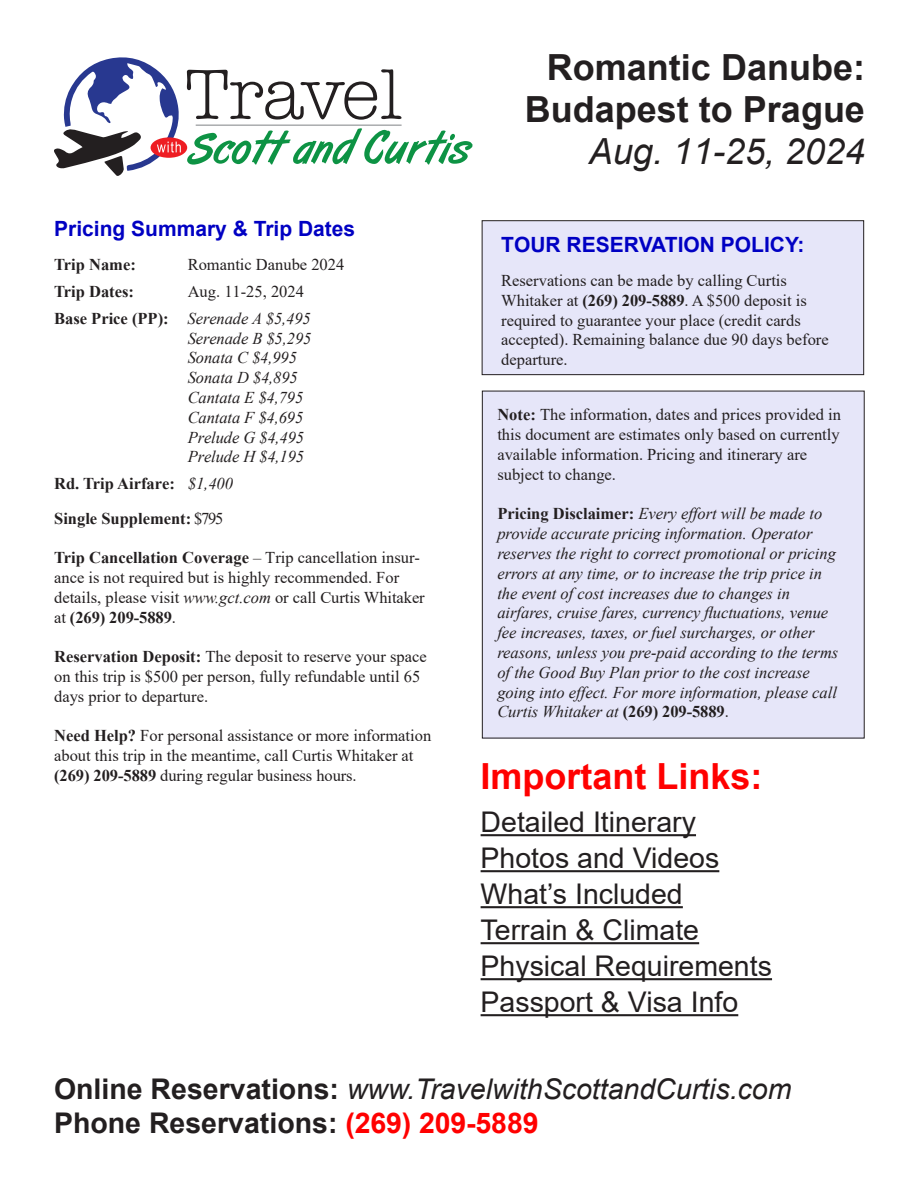
<style>
.page{position:relative;width:918px;height:1188px;background:#fff}
.page>*{position:absolute;margin:0;border:0;box-sizing:border-box;transform-origin:0 0}
.t1{font:700 36px/42px "Arial";color:#231f20;text-align:right}
.t2{font:700 36px "Arial";color:#f00}
.t3{font:28.5px "Arial";color:#231f20}
.t4{font:700 28.5px/34px "Arial";color:#231f20}
.t5{font:700 21px "Arial";color:#0000c3}
.t6{font:16.5px/19.8px "Times New Roman";color:#231f20}
.t7{font:italic 16.5px/19.8px "Times New Roman";color:#231f20}
.t8{font:700 16.5px/34.2px "Times New Roman";color:#231f20}
.s1{font-weight:700;font-style:normal}
.s2{font-weight:400;font-style:italic}
.s3{font-weight:400}
.s4{font-weight:700}
.s5{font-style:italic}
.s6{font-style:normal}
.s7{color:#f00}
</style>
<div class="page">
<div style="left:151px;top:137px;width:36px;height:21px;background:#ee1d23;border-radius:50%"></div>
<svg style="left:54px;top:57px;width:127px;height:119px"></svg>
<svg style="left:187px;top:69px;width:215px;height:51px"></svg>
<svg style="left:187px;top:128px;width:286px;height:37px"></svg>
<hr style="left:196px;top:125px;width:206px;height:1px;background:#808285">
<div style="left:482px;top:391px;width:382px;height:347px;background:#e6e6f9"></div>
<div style="left:482px;top:221px;width:382px;height:154px;background:#e6e6f9"></div>
<div style="left:482px;top:220px;width:382px;height:155px;border:1px solid #231f20"></div>
<hr style="left:481px;top:834px;width:215px;height:2px;background:#231f20">
<hr style="left:481px;top:870px;width:238px;height:2px;background:#231f20">
<hr style="left:481px;top:906px;width:202px;height:2px;background:#231f20">
<hr style="left:481px;top:942px;width:218px;height:2px;background:#231f20">
<hr style="left:481px;top:978px;width:291px;height:2px;background:#231f20">
<hr style="left:481px;top:1014px;width:257px;height:2px;background:#231f20">
<p class="t5" style="left:54px;top:213px;width:303px">Pricing Summary &amp; Trip Dates</p>
<p class="t8" style="left:54px;top:247px;width:83px">Trip Name:</p>
<p class="t8" style="left:54px;top:274px;width:81px">Trip Dates:</p>
<p class="t6" style="left:188px;top:250px;width:158px;line-height:27px">Romantic Danube 2024<br>Aug. 11-25, 2024</p>
<p class="t7" style="left:54px;top:308px;width:258px"><span class="s1">Base Price (PP):</span> Serenade A $5,495</p>
<p class="t7" style="left:188px;top:328px;width:125px">Serenade B $5,295<br>Sonata C $4,995<br>Sonata D $4,895<br>Cantata E $4,795<br>Cantata F $4,695<br>Prelude G $4,495<br>Prelude H $4,195</p>
<p class="t8" style="left:54px;top:466px;width:180px">Rd. Trip Airfare: <span class="s2">$1,400<br></span>Single Supplement: <span class="s3">$795</span></p>
<p class="t6" style="left:54px;top:547px;width:372px"><span class="s4">Trip Cancellation Coverage</span> – Trip cancellation insur&shy;ance is not required but is highly recommended. For details, please visit <span class="s5">www.gct.com</span> or call Curtis Whitaker at <span class="s4">(269) 209-5889</span>.</p>
<p class="t6" style="left:54px;top:646px;width:374px"><span class="s4">Reservation Deposit:</span> The deposit to reserve your space on this trip is $500 per person, fully refundable until 65 days prior to departure.</p>
<p class="t6" style="left:54px;top:725px;width:379px"><span class="s4">Need Help?</span> For personal assistance or more information about this trip in the meantime, call Curtis Whitaker at <span class="s4">(269) 209-5889</span> during regular business hours.</p>
<p class="t1" style="left:525px;top:47px;width:342px">Romantic Danube:<br>Budapest to Prague<br><span class="s2">Aug. 11-25, 2024</span></p>
<p class="t5" style="left:501px;top:230px;width:305px">TOUR RESERVATION POLICY:</p>
<p class="t6" style="left:501px;top:270px;width:329px">Reservations can be made by calling Curtis Whitaker at <span class="s4">(269) 209-5889</span>. A $500 deposit is required to guarantee your place (credit cards accepted). Remaining balance due 90 days before departure.</p>
<p class="t6" style="left:497px;top:405px;width:345px"><span class="s4">Note:</span> The information, dates and prices provided in this document are estimates only based on currently available information. Pricing and itinerary are subject to change.</p>
<p class="t7" style="left:497px;top:504px;width:342px"><span class="s1">Pricing Disclaimer:</span> Every effort will be made to provide accurate pricing information. Operator reserves the right to correct promotional or pricing errors at any time, or to increase the trip price in the event of cost increases due to changes in airfares, cruise fares, currency fluctuations, venue fee increases, taxes, or fuel surcharges, or other reasons, unless you pre-paid according to the terms of the Good Buy Plan prior to the cost increase going into effect. For more information, please call Curtis Whitaker at <span class="s1">(269) 209-5889</span><span class="s6">.</span></p>
<p class="t2" style="left:481px;top:751px;width:284px">Important Links:</p>
<p class="t3" style="left:481px;top:803px;width:217px">Detailed Itinerary</p>
<p class="t3" style="left:481px;top:839px;width:240px">Photos and Videos</p>
<p class="t3" style="left:481px;top:875px;width:204px">What’s Included</p>
<p class="t3" style="left:481px;top:911px;width:220px">Terrain &amp; Climate</p>
<p class="t3" style="left:481px;top:947px;width:293px">Physical Requirements</p>
<p class="t3" style="left:481px;top:983px;width:259px">Passport &amp; Visa Info</p>
<p class="t4" style="left:54px;top:1072px;width:739px">Online Reservations: <span class="s2">www.TravelwithScottandCurtis.com<br></span>Phone Reservations: <span class="s7">(269) 209-5889</span></p>
</div>
